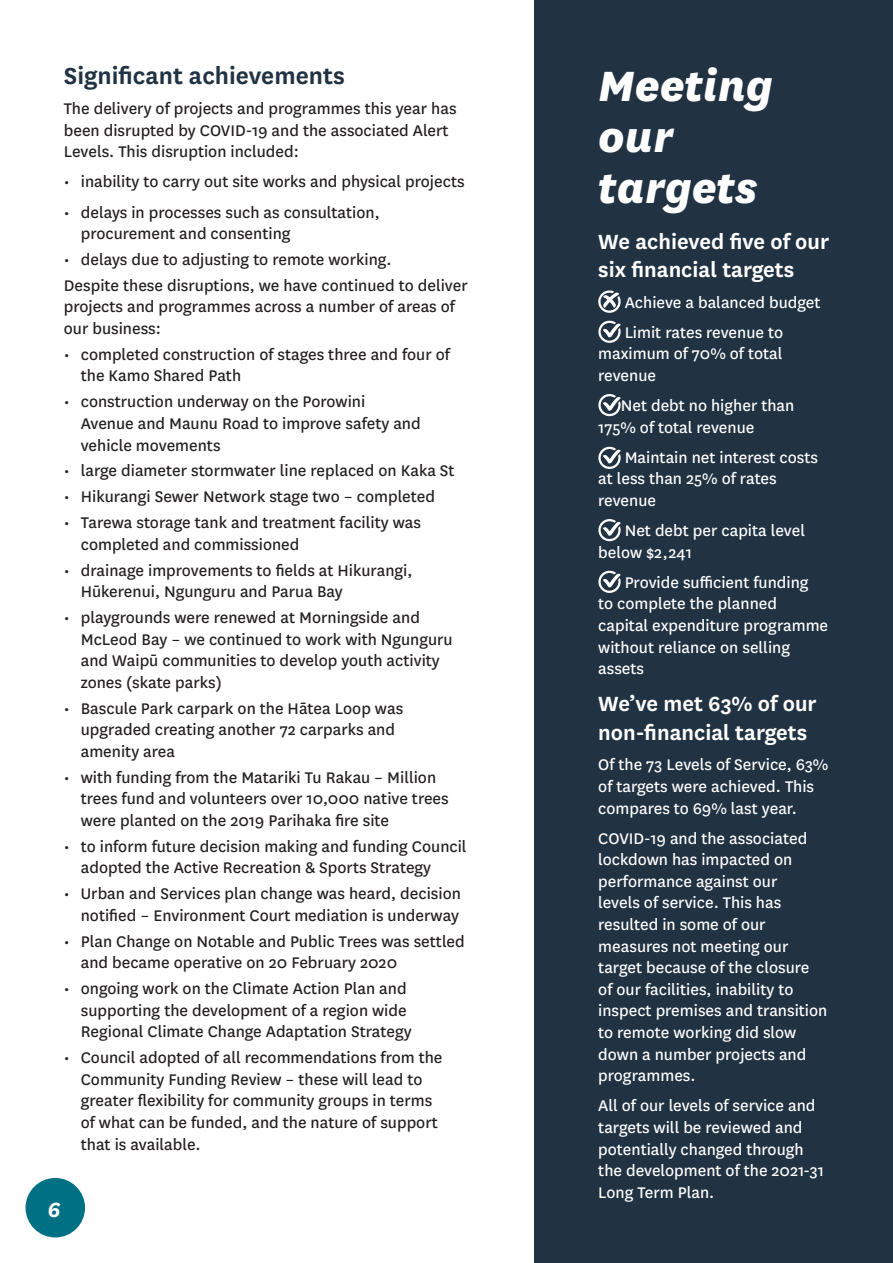
<style>
.page{position:relative;width:893px;height:1263px;background:#fff}
.page>*{position:absolute;margin:0;border:0;box-sizing:border-box;transform-origin:0 0}
.Heading_One__White{font:italic 800 49.5px/51px "National";color:#fff}
.Heading_Two{font:600 27px "National";color:#213242}
.Heading_Two-2{font:600 24px/28.8px "National";color:#fff}
.t1{font:italic 700 24px "National";color:#fff}
.Body{font:18px/21.6px "National";color:#231f20}
.Body-2{font:18px/21.6px "National";color:#fff}
</style>
<div class="page">
<div style="left:534px;top:0;width:359px;height:1263px;background:#213242"></div>
<svg style="left:598px;top:291px;width:23px;height:22px"></svg>
<svg style="left:598px;top:321px;width:23px;height:22px"></svg>
<svg style="left:598px;top:394px;width:23px;height:22px"></svg>
<svg style="left:598px;top:447px;width:23px;height:22px"></svg>
<svg style="left:598px;top:519px;width:23px;height:22px"></svg>
<svg style="left:598px;top:571px;width:23px;height:22px"></svg>
<div style="left:26px;top:1178px;width:59px;height:59px;background:#007184;border-radius:50%"></div>
<p class="Heading_Two" style="left:64px;top:57px;width:282px">Significant achievements</p>
<p class="Body" style="left:64px;top:97px;width:394px">The delivery of projects and programmes this year has been disrupted by COVID-19 and the associated Alert<br>Levels. This disruption included:</p>
<p class="Body" style="left:64px;top:170px;width:402px">• inability to carry out site works and physical projects</p>
<p class="Body" style="left:81px;top:200px;width:301px;text-indent:-17px">• delays in processes such as consultation, procurement and consenting</p>
<p class="Body" style="left:64px;top:248px;width:329px">• delays due to adjusting to remote working.</p>
<p class="Body" style="left:64px;top:274px;width:405px">Despite these disruptions, we have continued to deliver projects and programmes across a number of areas of our business:</p>
<p class="Body" style="left:81px;top:343px;width:371px;text-indent:-17px">• completed construction of stages three and four of the Kamo Shared Path</p>
<p class="Body" style="left:81px;top:390px;width:341px;text-indent:-17px">• construction underway on the Porowini<br>Avenue and Maunu Road to improve safety and vehicle movements</p>
<p class="Body" style="left:64px;top:459px;width:392px">• large diameter stormwater line replaced on Kaka St</p>
<p class="Body" style="left:64px;top:485px;width:373px">• Hikurangi Sewer Network stage two – completed</p>
<p class="Body" style="left:81px;top:511px;width:342px;text-indent:-17px">• Tarewa storage tank and treatment facility was completed and commissioned</p>
<p class="Body" style="left:81px;top:558px;width:333px;text-indent:-17px">• drainage improvements to fields at Hikurangi,<br>Hūkerenui, Ngunguru and Parua Bay</p>
<p class="Body" style="left:81px;top:606px;width:373px;text-indent:-17px">• playgrounds were renewed at Morningside and McLeod Bay – we continued to work with Ngunguru and Waipū communities to develop youth activity zones (skate parks)</p>
<p class="Body" style="left:81px;top:696px;width:324px;text-indent:-17px">• Bascule Park carpark on the Hātea Loop was upgraded creating another 72 carparks and amenity area</p>
<p class="Body" style="left:81px;top:765px;width:369px;text-indent:-17px">• with funding from the Matariki Tu Rakau – Million trees fund and volunteers over 10,000 native trees were planted on the 2019 Parihaka fire site</p>
<p class="Body" style="left:81px;top:834px;width:387px;text-indent:-17px">• to inform future decision making and funding Council adopted the Active Recreation &amp; Sports Strategy</p>
<p class="Body" style="left:64px;top:882px;width:399px;text-align:right">• Urban and Services plan change was heard, decision notified – Environment Court mediation is underway</p>
<p class="Body" style="left:81px;top:929px;width:385px;text-indent:-17px">• Plan Change on Notable and Public Trees was settled and became operative on 20 February 2020</p>
<p class="Body" style="left:81px;top:977px;width:332px;text-indent:-17px">• ongoing work on the Climate Action Plan and supporting the development of a region wide<br>Regional Climate Change Adaptation Strategy</p>
<p class="Body" style="left:81px;top:1046px;width:363px;text-indent:-17px">• Council adopted of all recommendations from the Community Funding Review – these will lead to greater flexibility for community groups in terms of what can be funded, and the nature of support that is available.</p>
<h3 class="t1" style="left:48px;top:1193px;width:14px">6</h3>
<p class="Heading_One__White" style="left:598px;top:57px;width:176px">Meeting our targets</p>
<p class="Heading_Two-2" style="left:598px;top:225px;width:232px">We achieved five of our six financial targets</p>
<p class="Body-2" style="left:625px;top:290px;width:197px">Achieve a balanced budget</p>
<p class="Body-2" style="left:598px;top:320px;width:186px;text-align:justify;text-indent:26px">Limit rates revenue to maximum of 70% of total revenue</p>
<p class="Body-2" style="left:598px;top:394px;width:198px;text-indent:22px">Net debt no higher than<br>175% of total revenue</p>
<p class="Body-2" style="left:598px;top:445px;width:221px;text-indent:26px">Maintain net interest costs at less than 25% of rates revenue</p>
<p class="Body-2" style="left:598px;top:519px;width:208px;text-indent:26px">Net debt per capita level below $2,241</p>
<p class="Body-2" style="left:598px;top:570px;width:231px;text-indent:26px">Provide sufficient funding<br>to complete the planned capital expenditure programme without reliance on selling assets</p>
<p class="Heading_Two-2" style="left:598px;top:688px;width:220px">We’ve met 63% of our non-financial targets</p>
<p class="Body-2" style="left:598px;top:753px;width:232px">Of the 73 Levels of Service, 63% of targets were achieved. This compares to 69% last year.</p>
<p class="Body-2" style="left:598px;top:826px;width:231px">COVID-19 and the associated lockdown has impacted on performance against our<br>levels of service. This has resulted in some of our measures not meeting our target because of the closure of our facilities, inability to inspect premises and transition to remote working did slow down a number projects and programmes.</p>
<p class="Body-2" style="left:598px;top:1094px;width:227px">All of our levels of service and targets will be reviewed and potentially changed through the development of the 2021-31<br>Long Term Plan.</p>
</div>
